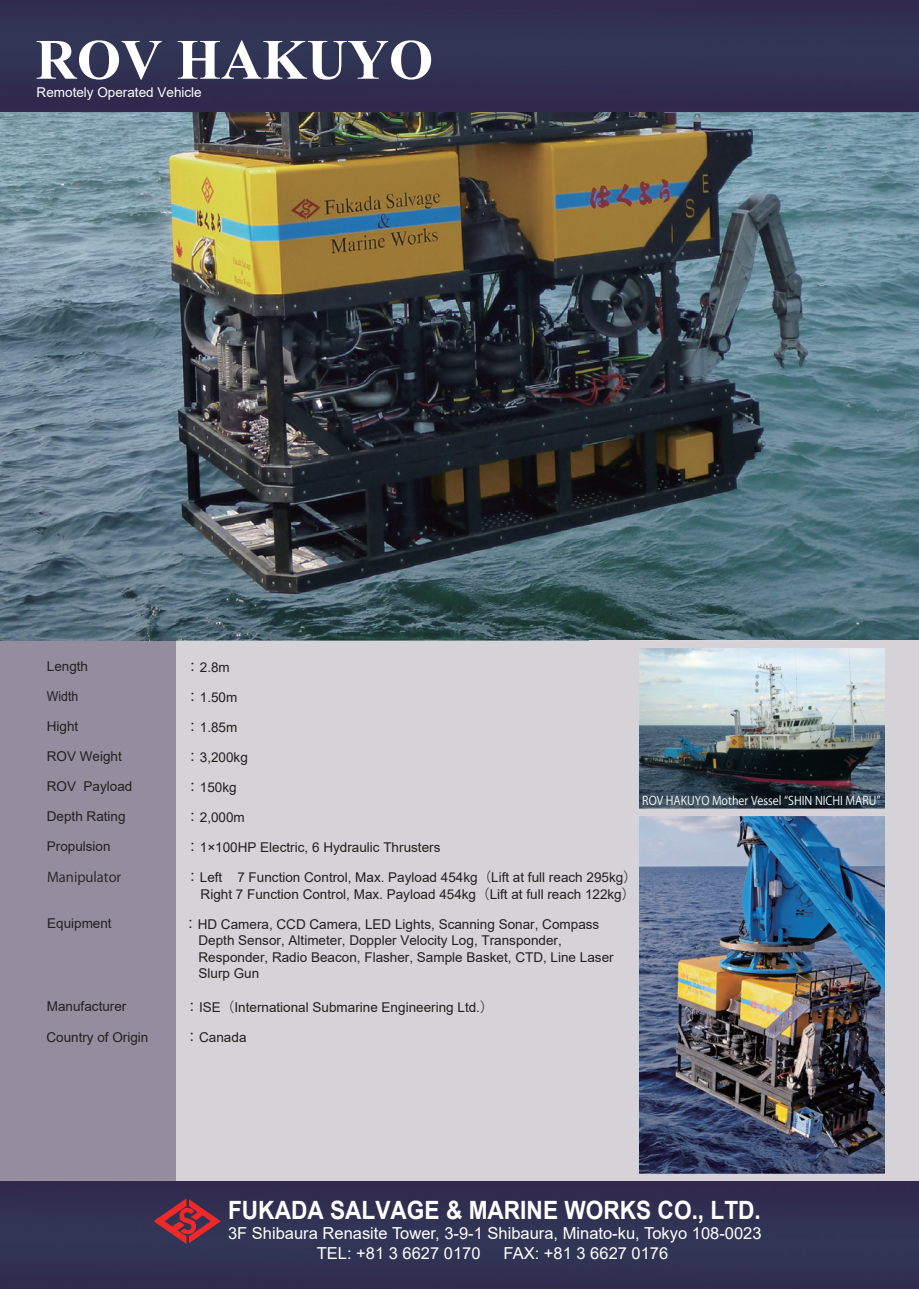
<style>
.page{position:relative;width:919px;height:1289px;background:#fff}
.page>*{position:absolute;margin:0;border:0;box-sizing:border-box;transform-origin:0 0}
.t1{font:700 57px "Times New Roman";color:#fff}
.t2{font:700 25.2px "Arial";color:#fff;scale:.9 1}
.t3{font:16.5px/19.8px "Arial";color:#fff}
.t4{font:13.5px/16.5px "Arial";color:#231f20;text-align:right}
.t5{font:13.5px "Arial";color:#fff}
.t6{font:13.5px "Koz Go Pro";color:#231f20}
.t7{font:13.5px "Arial";color:#231f20;scale:.91 1}
.t8{font:12px "Koz Go Pro";color:#fff;scale:.92 1}
.s1{font-family:"Koz Go Pro"}
</style>
<div class="page">
<div style="left:1px;top:107px;width:917px;height:1075px;background:#d6d3d8"></div>
<div style="left:0;top:101px;width:175px;height:1094px;background:#958d9e"></div>
<img style="left:0;top:111px;width:918px;height:529px">
<img style="left:639px;top:816px;width:245px;height:357px">
<img style="left:639px;top:648px;width:245px;height:160px">
<div style="left:0;top:0;width:918px;height:111px;background:#313052"></div>
<div style="left:0;top:1181px;width:918px;height:107px;background:#313052"></div>
<svg style="left:154px;top:1198px;width:67px;height:45px;background:#762e43"></svg>
<h1 class="t1" style="left:36px;top:18px;width:399px">ROV HAKUYO</h1>
<p class="t5" style="left:37px;top:83px;width:167px">Remotely Operated Vehicle</p>
<p class="t4" style="left:47px;top:657px;width:43px">Length</p>
<p class="t7" style="left:47px;top:686px;width:36px">Width</p>
<p class="t4" style="left:47px;top:717px;width:33px">Hight</p>
<p class="t4" style="left:47px;top:747px;width:77px">ROV Weight</p>
<p class="t4" style="left:47px;top:777px;width:87px">ROV Payload</p>
<p class="t4" style="left:47px;top:807px;width:80px">Depth Rating</p>
<p class="t4" style="left:47px;top:837px;width:65px">Propulsion</p>
<p class="t6" style="left:47px;top:867px;width:76px">Manipulator</p>
<p class="t4" style="left:47px;top:915px;width:66px">Equipment</p>
<p class="t4" style="left:47px;top:997px;width:81px">Manufacturer</p>
<p class="t4" style="left:46px;top:1028px;width:104px">Country of Origin</p>
<p class="t4" style="left:186px;top:659px;width:45px"><span class="s1">：</span> 2.8m</p>
<p class="t4" style="left:186px;top:689px;width:53px"><span class="s1">：</span> 1.50m</p>
<p class="t4" style="left:186px;top:719px;width:53px"><span class="s1">：</span> 1.85m</p>
<p class="t4" style="left:186px;top:749px;width:63px"><span class="s1">：</span> 3,200kg</p>
<p class="t4" style="left:186px;top:779px;width:52px"><span class="s1">：</span> 150kg</p>
<p class="t4" style="left:186px;top:809px;width:60px"><span class="s1">：</span> 2,000m</p>
<p class="t4" style="left:186px;top:839px;width:256px"><span class="s1">：</span> 1×100HP Electric, 6 Hydraulic Thrusters</p>
<p class="t4" style="left:186px;top:869px;width:452px"><span class="s1">：</span> Left 7 Function Control, Max. Payload 454kg<span class="s1">（</span>Lift at full reach 295kg<span class="s1">）<br></span>Right 7 Function Control, Max. Payload 454kg<span class="s1">（</span>Lift at full reach 122kg<span class="s1">）</span></p>
<p class="t4" style="left:198px;top:916px;width:416px;text-align:left;text-indent:-15px"><span class="s1">：</span> HD Camera, CCD Camera, LED Lights, Scanning Sonar, Compass Depth Sensor, Altimeter, Doppler Velocity Log, Transponder, Responder, Radio Beacon, Flasher, Sample Basket, CTD, Line Laser Slurp Gun</p>
<p class="t4" style="left:185px;top:998px;width:310px"><span class="s1">：</span> ISE<span class="s1">（</span>International Submarine Engineering Ltd.<span class="s1">）</span></p>
<p class="t4" style="left:185px;top:1028px;width:63px"><span class="s1">：</span> Canada</p>
<p class="t8" style="left:642px;top:792px;width:260px">ROV HAKUYO Mother Vessel “SHIN NICHI MARU”</p>
<h2 class="t2" style="left:228px;top:1192px;width:593px">FUKADA SALVAGE &amp; MARINE WORKS CO., LTD.</h2>
<p class="t3" style="left:317px;top:1223px;width:446px;text-indent:-89px">3F Shibaura Renasite Tower, 3-9-1 Shibaura, Minato-ku, Tokyo 108-0023<br>TEL: +81 3 6627 0170</p>
<p class="t3" style="left:503px;top:1243px;width:166px">FAX: +81 3 6627 0176</p>
</div>
